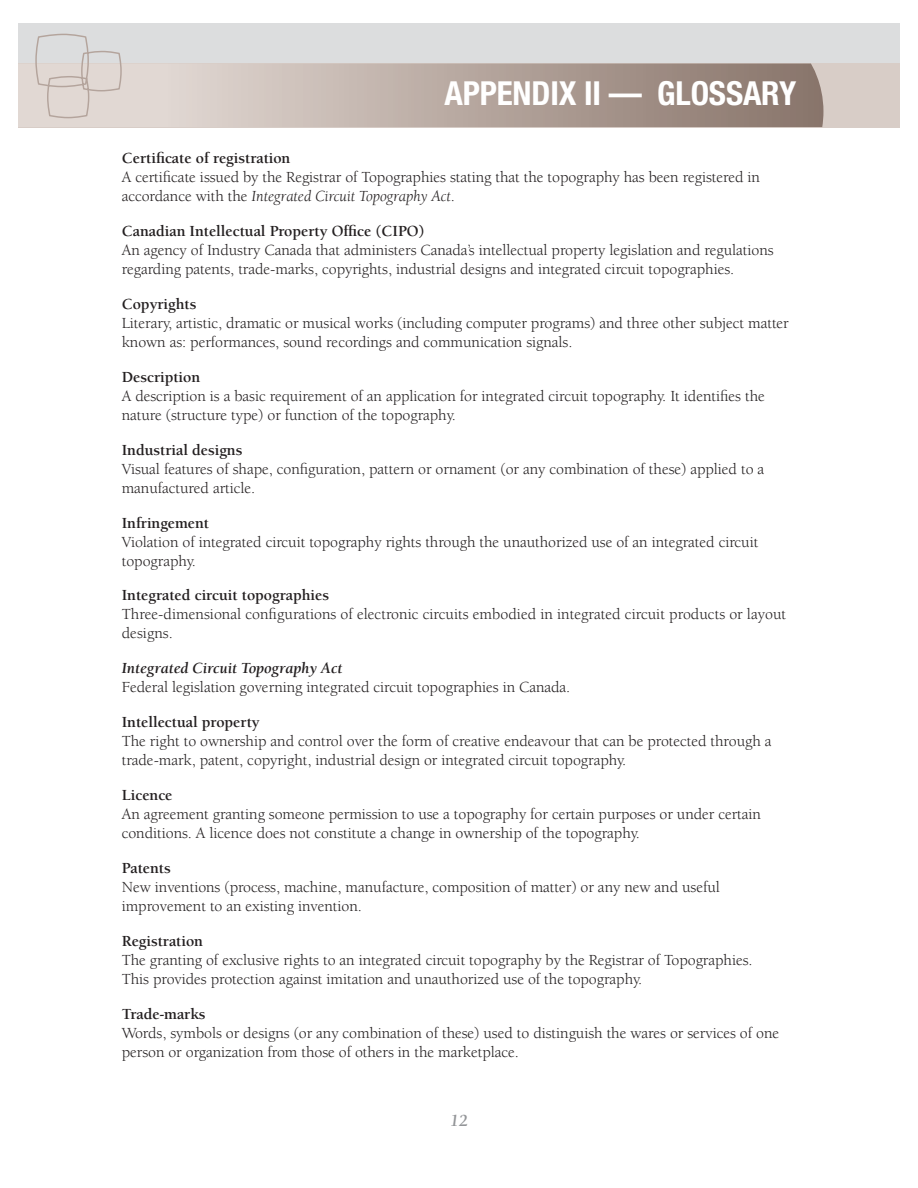
<style>
.page{position:relative;width:918px;height:1188px;background:#fff}
.page>*{position:absolute;margin:0;border:0;box-sizing:border-box;transform-origin:0 0}
.t1{font:700 condensed 33.15px "Helvetica Neue";letter-spacing:-.005em;color:#fff}
.t2{font:italic 700 17.25px "Berkeley";color:#939598}
.t3{font:15.9px/19px "Berkeley";letter-spacing:-.005em;color:#231f20}
.t4{font:700 15.9px "Berkeley";letter-spacing:-.005em;color:#231f20}
.t5{font:italic 700 15.9px "Berkeley";letter-spacing:-.005em;color:#231f20}
.s1{font-style:italic}
</style>
<div class="page">
<div style="left:18px;top:23px;width:882px;height:43px;background:#dcddde"></div>
<div style="left:18px;top:63px;width:882px;height:64px;background:#d8cdc7"></div>
<svg style="left:18px;top:64px;width:805px;height:63px"></svg>
<svg style="left:35px;top:33px;width:87px;height:86px"></svg>
<h1 class="t1" style="left:445px;top:82px;width:353px">APPENDIX II — GLOSSARY</h1>
<p class="t4" style="left:122px;top:152px;width:170px">Certificate of registration</p>
<p class="t3" style="left:122px;top:169px;width:640px">A certificate issued by the Registrar of Topographies stating that the topography has been registered in accordance with the <span class="s1">Integrated Circuit Topography Act</span>.</p>
<p class="t4" style="left:122px;top:225px;width:304px">Canadian Intellectual Property Office (CIPO)</p>
<p class="t3" style="left:122px;top:242px;width:653px">An agency of Industry Canada that administers Canada’s intellectual property legislation and regulations regarding patents, trade-marks, copyrights, industrial designs and integrated circuit topographies.</p>
<p class="t4" style="left:122px;top:298px;width:76px">Copyrights</p>
<p class="t3" style="left:122px;top:315px;width:669px">Literary, artistic, dramatic or musical works (including computer programs) and three other subject matter known as: performances, sound recordings and communication signals.</p>
<p class="t4" style="left:122px;top:370px;width:80px">Description</p>
<p class="t3" style="left:122px;top:388px;width:645px">A description is a basic requirement of an application for integrated circuit topography. It identifies the nature (structure type) or function of the topography.</p>
<p class="t4" style="left:122px;top:443px;width:122px">Industrial designs</p>
<p class="t3" style="left:122px;top:461px;width:644px">Visual features of shape, configuration, pattern or ornament (or any combination of these) applied to a manufactured article.</p>
<p class="t4" style="left:122px;top:516px;width:89px">Infringement</p>
<p class="t3" style="left:122px;top:533px;width:638px">Violation of integrated circuit topography rights through the unauthorized use of an integrated circuit topography.</p>
<p class="t4" style="left:122px;top:589px;width:209px">Integrated circuit topographies</p>
<p class="t3" style="left:122px;top:606px;width:666px">Three-dimensional configurations of electronic circuits embodied in integrated circuit products or layout designs.</p>
<p class="t5" style="left:122px;top:662px;width:222px">Integrated Circuit Topography Act</p>
<p class="t3" style="left:122px;top:679px;width:450px">Federal legislation governing integrated circuit topographies in Canada.</p>
<p class="t4" style="left:122px;top:716px;width:140px">Intellectual property</p>
<p class="t3" style="left:122px;top:733px;width:651px">The right to ownership and control over the form of creative endeavour that can be protected through a trade-mark, patent, copyright, industrial design or integrated circuit topography.</p>
<p class="t4" style="left:122px;top:789px;width:52px">Licence</p>
<p class="t3" style="left:122px;top:806px;width:641px">An agreement granting someone permission to use a topography for certain purposes or under certain conditions. A licence does not constitute a change in ownership of the topography.</p>
<p class="t4" style="left:122px;top:862px;width:51px">Patents</p>
<p class="t3" style="left:122px;top:879px;width:600px">New inventions (process, machine, manufacture, composition of matter) or any new and useful improvement to an existing invention.</p>
<p class="t4" style="left:122px;top:935px;width:83px">Registration</p>
<p class="t3" style="left:122px;top:952px;width:632px">The granting of exclusive rights to an integrated circuit topography by the Registrar of Topographies.<br>This provides protection against imitation and unauthorized use of the topography.</p>
<p class="t4" style="left:122px;top:1008px;width:85px">Trade-marks</p>
<p class="t3" style="left:122px;top:1025px;width:659px">Words, symbols or designs (or any combination of these) used to distinguish the wares or services of one person or organization from those of others in the marketplace.</p>
<p class="t2" style="left:450px;top:1113px;width:19px">12</p>
</div>
